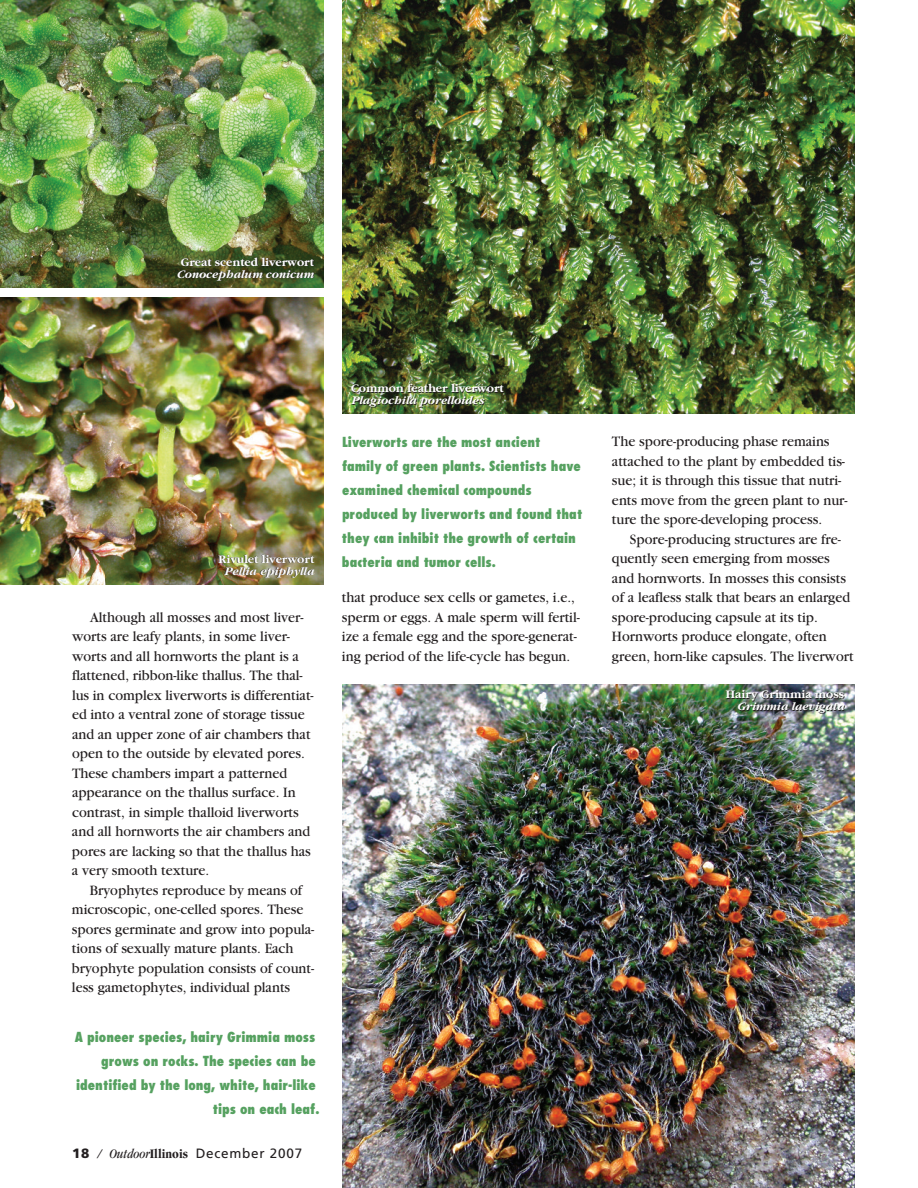
<style>
.page{position:relative;width:918px;height:1188px;background:#fff}
.page>*{position:absolute;margin:0;border:0;box-sizing:border-box;transform-origin:0 0}
.t1{font:15px/19.5px "Garamond";color:#231f20;scale:.95 1}
.t2{font:800 condensed 13.5px/24px "Futura";color:#56a160}
.t3{font:13.5px "Frutiger";letter-spacing:.055em;color:#231f20}
.t4{font:700 12px "Garamond";color:#fff}
.t5{font:italic 700 12px "Garamond";color:#fff}
.s1{font-weight:900}
.s2{font-family:"Garamond";font-style:italic;font-stretch:condensed}
.s3{font-family:"Garamond";font-weight:700;font-stretch:condensed}
</style>
<div class="page">
<img style="left:342px;top:684px;width:513px;height:504px">
<img style="left:0;top:0;width:324px;height:288px">
<img style="left:342px;top:0;width:513px;height:414px">
<img style="left:0;top:297px;width:324px;height:288px">
<p class="t4" style="left:181px;top:255px;width:135px">Great scented liverwort</p>
<p class="t5" style="left:177px;top:267px;width:139px">Conocephalum conicum</p>
<p class="t4" style="left:219px;top:552px;width:97px">Rivulet liverwort</p>
<p class="t5" style="left:224px;top:564px;width:91px">Pellia epiphylla</p>
<p class="t1" style="left:72px;top:609px;width:256px;text-indent:18px">Although all mosses and most liver&shy;worts are leafy plants, in some liver&shy;worts and all hornworts the plant is a flattened, ribbon-like thallus. The thal&shy;lus in complex liverworts is differentiat&shy;ed into a ventral zone of storage tissue and an upper zone of air chambers that open to the outside by elevated pores.<br>These chambers impart a patterned appearance on the thallus surface. In contrast, in simple thalloid liverworts and all hornworts the air chambers and pores are lacking so that the thallus has a very smooth texture.</p>
<p class="t1" style="left:72px;top:882px;width:257px;text-indent:18px">Bryophytes reproduce by means of microscopic, one-celled spores. These spores germinate and grow into popula&shy;tions of sexually mature plants. Each bryophyte population consists of count&shy;less gametophytes, individual plants</p>
<p class="t2" style="left:75px;top:1026px;width:242px">A pioneer species, hairy Grimmia moss</p>
<p class="t2" style="left:101px;top:1050px;width:216px">grows on rocks. The species can be</p>
<p class="t2" style="left:76px;top:1074px;width:241px">identified by the long, white, hair-like</p>
<p class="t2" style="left:213px;top:1098px;width:108px">tips on each leaf.</p>
<p class="t3" style="left:72px;top:1148px;width:232px"><span class="s1">18</span> <span class="s2">/ Outdoor</span><span class="s3">Illinois</span> December 2007</p>
<p class="t4" style="left:351px;top:381px;width:154px">Common feather liverwort</p>
<p class="t5" style="left:351px;top:393px;width:135px">Plagiochila porelloides</p>
<p class="t2" style="left:342px;top:431px;width:242px">Liverworts are the most ancient family of green plants. Scientists have examined chemical compounds produced by liverworts and found that they can inhibit the growth of certain bacteria and tumor cells.</p>
<p class="t1" style="left:342px;top:589px;width:252px">that produce sex cells or gametes, i.e., sperm or eggs. A male sperm will fertil&shy;ize a female egg and the spore-generat&shy;ing period of the life-cycle has begun.</p>
<p class="t1" style="left:612px;top:433px;width:249px">The spore-producing phase remains attached to the plant by embedded tis&shy;sue; it is through this tissue that nutri&shy;ents move from the green plant to nur&shy;ture the spore-developing process.</p>
<p class="t1" style="left:612px;top:531px;width:256px;text-indent:18px">Spore-producing structures are fre&shy;quently seen emerging from mosses and hornworts. In mosses this consists of a leafless stalk that bears an enlarged spore-producing capsule at its tip.<br>Hornworts produce elongate, often green, horn-like capsules. The liverwort</p>
<p class="t4" style="left:726px;top:687px;width:120px">Hairy Grimmia moss</p>
<p class="t5" style="left:737px;top:699px;width:109px">Grimmia laevigata</p>
</div>
